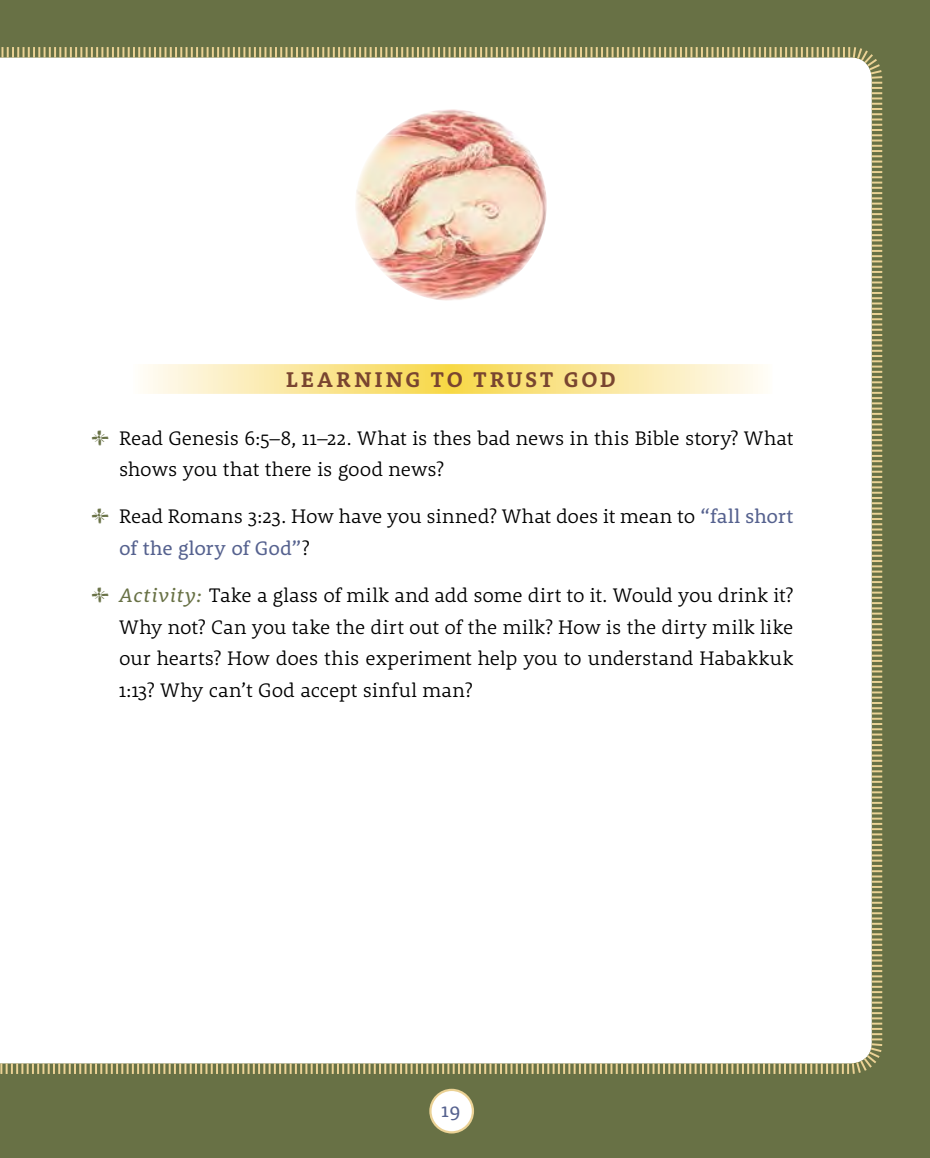
<style>
.page{position:relative;width:930px;height:1158px;background:#fff}
.page>*{position:absolute;margin:0;border:0;box-sizing:border-box;transform-origin:0 0}
.t1{font:700 21.88px "Rooney";letter-spacing:.135em;color:#794530}
.t2{font:300 20.12px/31.5px "Rooney";color:#000}
.t3{font:20.12px "Rooney";color:#56628f}
.s1{font-weight:400;color:#56628f}
.s2{font-weight:400;font-style:italic;color:#687145}
</style>
<div class="page">
<div style="left:0;top:0;width:929px;height:1158px;background:#687145"></div>
<div style="left:0;top:47px;width:883px;height:1027px;background:#fff"></div>
<div style="left:430px;top:1090px;width:43px;height:42px;background:#fff;border-radius:50%"></div>
<div style="left:429px;top:1088px;width:45px;height:45px;border:2px solid #ebd295;border-radius:50%"></div>
<svg style="left:130px;top:364px;width:642px;height:30px"></svg>
<img style="left:355px;top:109px;width:191px;height:192px;border-radius:96px">
<svg style="left:92px;top:430px;width:16px;height:15px"></svg>
<svg style="left:92px;top:509px;width:16px;height:15px"></svg>
<svg style="left:92px;top:588px;width:16px;height:14px"></svg>
<p class="t1" style="left:286px;top:365px;width:331px">LEARNING TO TRUST GOD</p>
<p class="t2" style="left:119px;top:421px;width:675px">Read Genesis 6:5–8, 11–22. What is thes bad news in this Bible story? What shows you that there is good news?</p>
<p class="t2" style="left:119px;top:500px;width:675px">Read Romans 3:23. How have you sinned? What does it mean to <span class="s1">“fall short of the glory of God”</span>?</p>
<p class="t2" style="left:119px;top:579px;width:675px;text-align:justify"><span class="s2">Activity:</span> Take a glass of milk and add some dirt to it. Would you drink it?<br>Why not? Can you take the dirt out of the milk? How is the dirty milk like our hearts? How does this experiment help you to understand Habakkuk 1:13? Why can’t God accept sinful man?</p>
<p class="t3" style="left:441px;top:1096px;width:20px">19</p>
</div>
